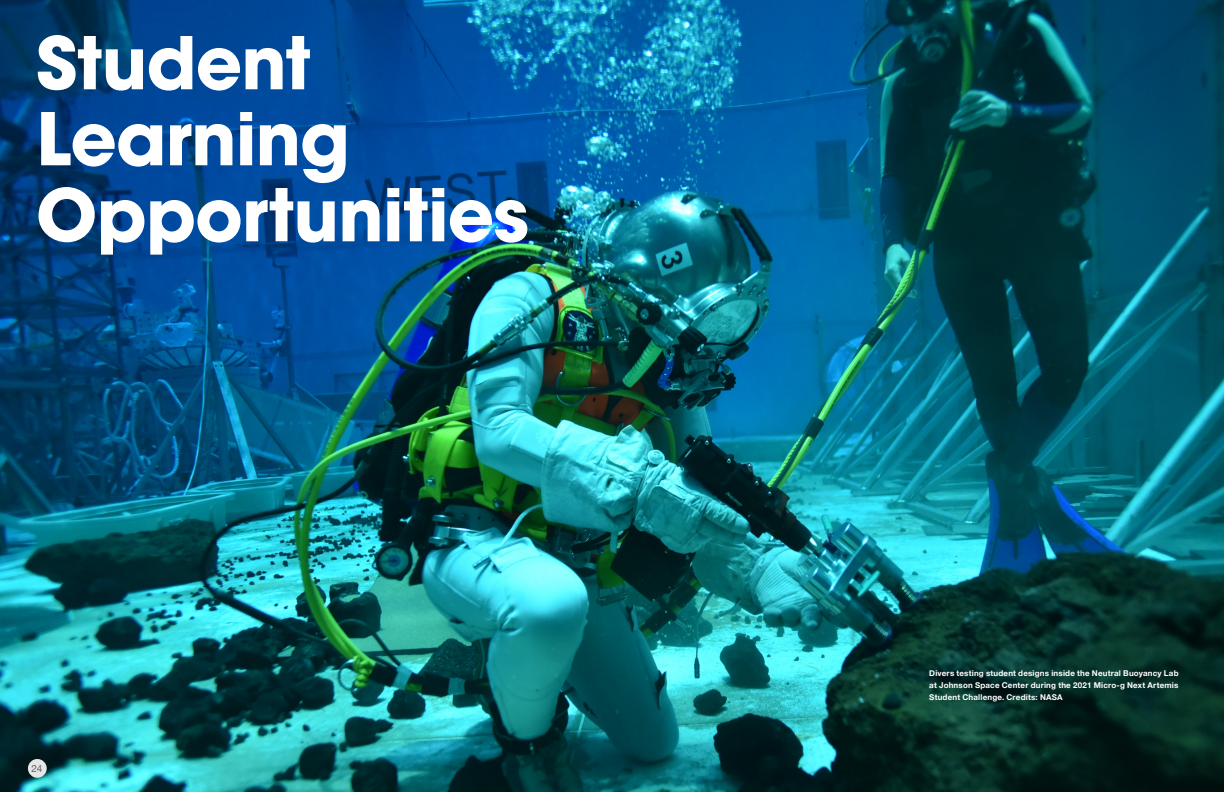
<style>
.page{position:relative;width:1224px;height:792px;background:#fff}
.page>*{position:absolute;margin:0;border:0;box-sizing:border-box;transform-origin:0 0}
.H2_Title{font:700 72px "ITC Avant Garde Pro";letter-spacing:-.01em;color:#fff}
.t1{font:10px "Helvetica Neue";color:#606063}
.Attribution_White{font:700 8px/12px "Helvetica Neue";letter-spacing:.025em;color:#fff;text-align:justify}
</style>
<div class="page">
<img style="left:0;top:0;width:1224px;height:792px">
<div style="left:28px;top:759px;width:19px;height:19px;background:#e6e6e6;border-radius:50%"></div>
<p class="H2_Title" style="left:36px;top:15px;width:276px">Student</p>
<p class="H2_Title" style="left:36px;top:91px;width:315px">Learning</p>
<p class="H2_Title" style="left:36px;top:167px;width:495px">Opportunities</p>
<p class="t1" style="left:32px;top:761px;width:12px">24</p>
<p class="Attribution_White" style="left:929px;top:667px;width:251px">Divers testing student designs inside the Neutral Buoyancy Lab at Johnson Space Center during the 2021 Micro-g Next Artemis Student Challenge. Credits: NASA</p>
</div>
